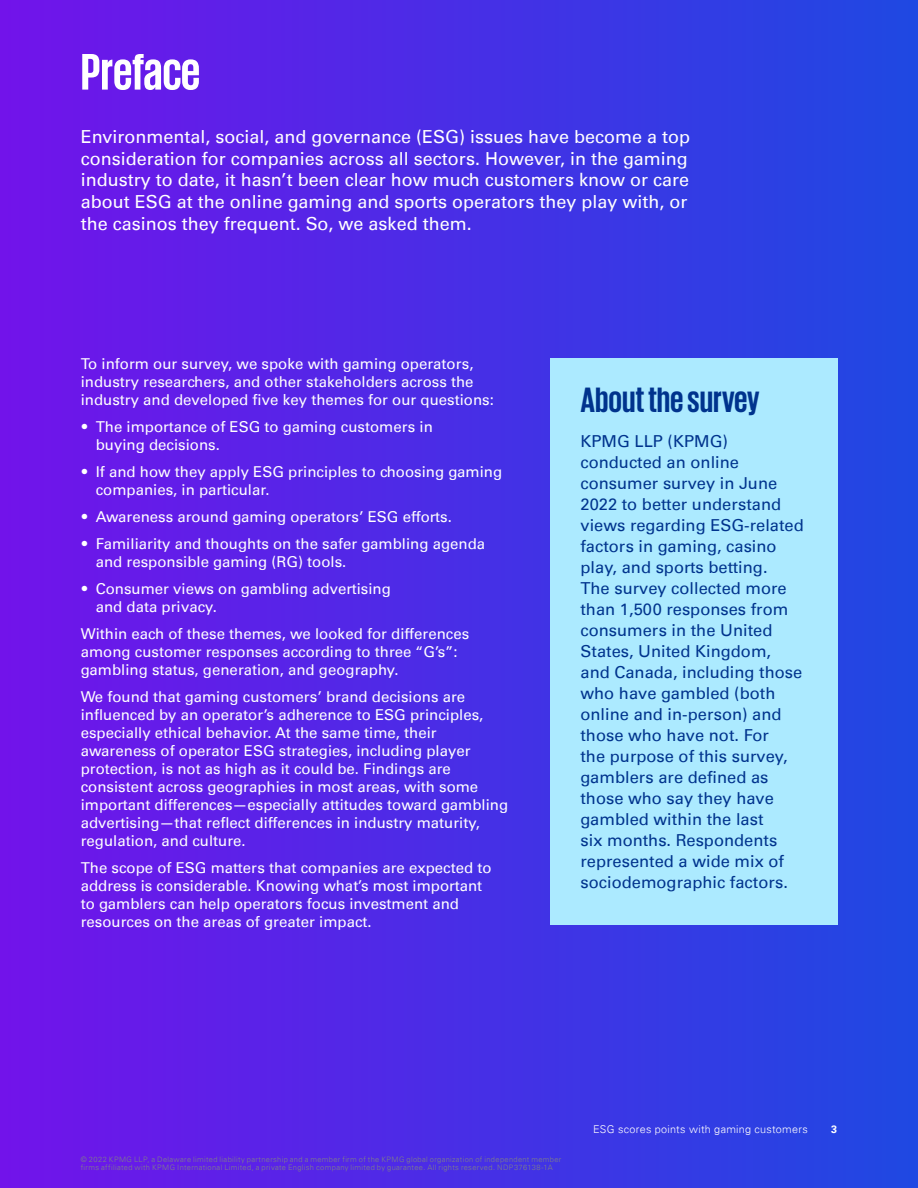
<style>
.page{position:relative;width:918px;height:1188px;background:#fff}
.page>*{position:absolute;margin:0;border:0;box-sizing:border-box;transform-origin:0 0}
.t1{font:700 52.5px "KPMG";letter-spacing:-.01em;color:#fff}
.t2{font:700 36px "KPMG";color:#00338d}
.t3{font:18px/21.6px "Univers 55 Roman";color:#fff}
.t4{font:16.5px/21px "Univers 55 Roman";color:#00338d}
.t5{font:15px/18px "Univers 55 Roman";color:#fff}
.t6{font:300 10.8px "Univers 45";letter-spacing:.03em;color:#fff}
.t7{font:700 10.8px "Univers 65";color:#fff}
.t8{font:300 7.5px/8.1px "Univers 45";letter-spacing:.045em;color:#808285}
.s1{font-family:"Univers 45";font-weight:300}
</style>
<div class="page">
<div style="left:0;top:0;width:918px;height:1188px;background:linear-gradient(to right,#7213ea,#1f49e2)"></div>
<div style="left:550px;top:358px;width:288px;height:567px;background:#aceaff"></div>
<h1 class="t1" style="left:81px;top:45px;width:121px">Preface</h1>
<p class="t3" style="left:81px;top:126px;width:611px">Environmental, social, and governance (ESG) issues have become a top consideration for companies across all sectors. However, in the gaming industry to date, it hasn’t been clear how much customers know or care about ESG at the online gaming and sports operators they play with, or the casinos they frequent. So, we asked them.</p>
<p class="t5" style="left:81px;top:355px;width:415px">To inform our survey, we spoke with gaming operators, industry researchers, and other stakeholders across the industry and developed five key themes for our questions:</p>
<p class="t5" style="left:96px;top:418px;width:339px;text-indent:-15px"><span class="s1">•</span> The importance of ESG to gaming customers in buying decisions.</p>
<p class="t5" style="left:96px;top:463px;width:408px;text-indent:-15px"><span class="s1">•</span> If and how they apply ESG principles to choosing gaming companies, in particular.</p>
<p class="t5" style="left:81px;top:508px;width:373px"><span class="s1">•</span> Awareness around gaming operators’ ESG efforts.</p>
<p class="t5" style="left:96px;top:535px;width:391px;text-indent:-15px"><span class="s1">•</span> Familiarity and thoughts on the safer gambling agenda and responsible gaming (RG) tools.</p>
<p class="t5" style="left:96px;top:580px;width:297px;text-indent:-15px"><span class="s1">•</span> Consumer views on gambling advertising and data privacy.</p>
<p class="t5" style="left:81px;top:625px;width:390px">Within each of these themes, we looked for differences among customer responses according to three “G’s”: gambling status, generation, and geography.</p>
<p class="t5" style="left:81px;top:688px;width:429px">We found that gaming customers’ brand decisions are influenced by an operator’s adherence to ESG principles, especially ethical behavior. At the same time, their awareness of operator ESG strategies, including player protection, is not as high as it could be. Findings are consistent across geographies in most areas, with some important differences—especially attitudes toward gambling advertising—that reflect differences in industry maturity, regulation, and culture.</p>
<p class="t5" style="left:81px;top:859px;width:412px">The scope of ESG matters that companies are expected to address is considerable. Knowing what’s most important to gamblers can help operators focus investment and resources on the areas of greater impact.</p>
<h2 class="t2" style="left:580px;top:382px;width:181px">About the survey</h2>
<p class="t4" style="left:580px;top:431px;width:225px">KPMG LLP (KPMG) conducted an online consumer survey in June<br>2022 to better understand views regarding ESG-related factors in gaming, casino play, and sports betting.<br>The survey collected more than 1,500 responses from consumers in the United<br>States, United Kingdom, and Canada, including those who have gambled (both online and in-person) and those who have not. For<br>the purpose of this survey, gamblers are defined as those who say they have gambled within the last<br>six months. Respondents represented a wide mix of sociodemographic factors.</p>
<p class="t8" style="left:81px;top:1155px;width:482px">© 2022 KPMG LLP, a Delaware limited liability partnership and a member firm of the KPMG global organization of independent member firms affiliated with KPMG International Limited, a private English company limited by guarantee. All rights reserved. NDP376138-1A</p>
<p class="t6" style="left:593px;top:1123px;width:216px">ESG scores points with gaming customers</p>
<p class="t7" style="left:831px;top:1123px;width:8px">3</p>
</div>
